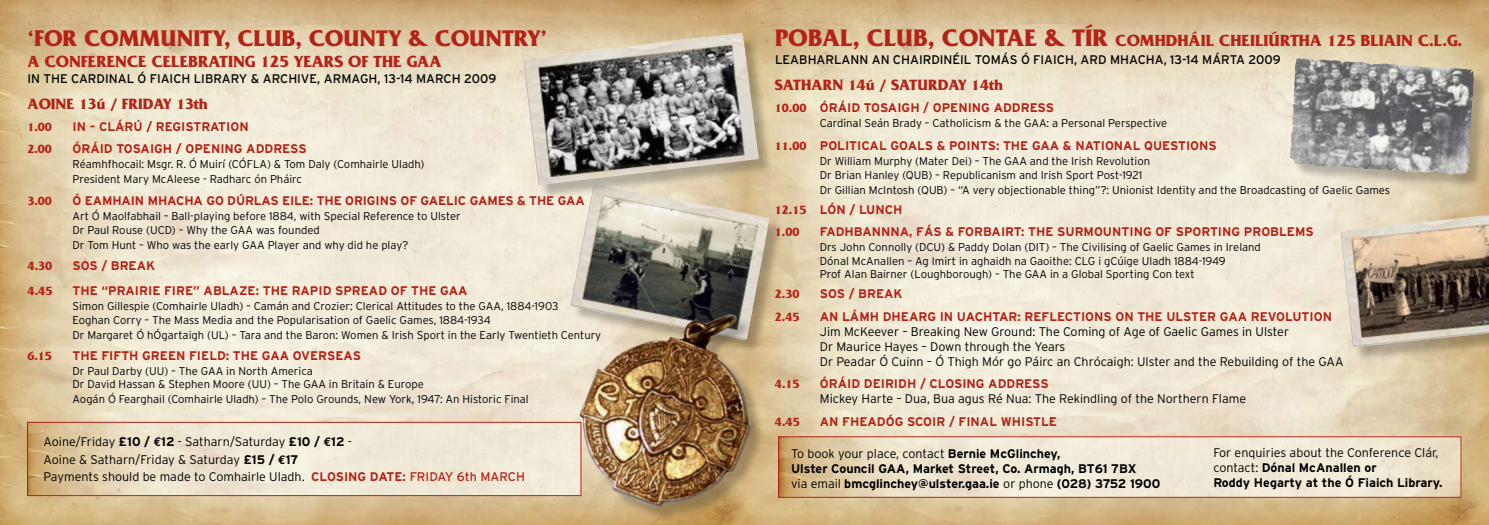
<style>
.page{position:relative;width:1489px;height:525px;background:#fff}
.page>*{position:absolute;margin:0;border:0;box-sizing:border-box;transform-origin:0 0}
.t1{font:700 23.75px "Friz Quadrata";color:#b32317}
.t2{font:700 16.88px "Friz Quadrata";color:#b32317}
.t3{font:700 15.62px "Friz Quadrata";color:#b32317}
.t4{font:700 12.5px "Interstate";color:#b32317}
.t5{font:300 12.5px/15px "Interstate";color:#000}
.t6{font:700 12.5px/15px "Interstate";color:#000}
.t7{font:12.5px "Interstate";color:#000}
.t8{font:700 12.5px "Friz Quadrata";color:#b32317}
.t9{font:12.5px "Interstate";color:#b32317}
.t10{font:300 11.25px/13.5px "Interstate";color:#000}
.s1{font-weight:700}
.s2{font-family:"Euro Mono";font-weight:700}
.s3{font-weight:700;color:#b32317}
.s4{font-size:25px}
.s5{font-family:"Interstate"}
.s6{font-family:"Friz Quadrata"}
.s7{font-family:"Friz Quadrata";font-weight:700;color:#b32317}
.s8{font-weight:300}
</style>
<div class="page">
<img style="left:0;top:0;width:1488px;height:524px">
<img style="left:866px;top:438px;width:593px;height:57px">
<div style="left:778px;top:436px;width:683px;height:61px;border:1px solid #b32317"></div>
<img style="left:29px;top:423px;width:550px;height:71px">
<div style="left:27px;top:421px;width:554px;height:75px;border:1px solid #b32317"></div>
<div style="left:572px;top:186px;width:231px;height:184px;background:#000;opacity:.25"></div>
<img style="left:569px;top:209px;width:201px;height:131px">
<div style="left:1342px;top:215px;width:146px;height:167px;background:#000;opacity:.25"></div>
<img style="left:1340px;top:216px;width:148px;height:131px">
<div style="left:525px;top:35px;width:263px;height:174px;background:#000;opacity:.25"></div>
<img style="left:523px;top:34px;width:235px;height:151px">
<div style="left:1291px;top:60px;width:197px;height:156px;background:#000;opacity:.25"></div>
<img style="left:1289px;top:58px;width:109px;height:113px">
<div style="left:581px;top:316px;width:285px;height:208px;background:#000;opacity:.25"></div>
<img style="left:579px;top:314px;width:172px;height:193px">
<h1 class="t1" style="left:27px;top:26px;width:521px">‘FOR COMMUNITY, CLUB, COUNTY &amp; COUNTRY’</h1>
<h2 class="t2" style="left:27px;top:52px;width:415px">A CONFERENCE CELEBRATING 125 YEARS OF THE GAA</h2>
<p class="t7" style="left:27px;top:71px;width:470px">IN THE CARDI NAL Ó FIAICH LI BRARY &amp; ARCHIVE, ARMAGH, 13-14 MARCH 2009</p>
<h3 class="t3" style="left:27px;top:95px;width:182px">AOINE 13ú / FRIDAY 13th</h3>
<p class="t8" style="left:27px;top:120px;width:26px">1.00</p>
<p class="t4" style="left:72px;top:120px;width:178px">in – Clárú / Registration</p>
<p class="t8" style="left:27px;top:141px;width:26px">2.00</p>
<p class="t4" style="left:72px;top:141px;width:17px">ÓRÁI</p>
<p class="t4" style="left:104px;top:141px;width:21px">D TOSAIG</p>
<p class="t4" style="left:163px;top:141px;width:49px">H / OPENING</p>
<p class="t4" style="left:246px;top:141px;width:36px">ADDRESS</p>
<p class="t10" style="left:72px;top:156px;width:353px;line-height:15px">Réamhfhocail: Msgr. R. Ó M uirí (CÓFLA) &amp; Tom Daly (Comhairle Uladh)<br>President Mary McAleese - Radharc ón Pháirc</p>
<p class="t8" style="left:27px;top:194px;width:26px">3.00</p>
<p class="t4" style="left:72px;top:194px;width:58px">Ó EAMHAIN</p>
<p class="t4" style="left:148px;top:194px;width:98px">MHACHA GO DÚRLAS</p>
<p class="t4" style="left:282px;top:194px;width:8px">EILE</p>
<p class="t4" style="left:310px;top:194px;width:44px">: THE ORIGINS</p>
<p class="t4" style="left:400px;top:194px;width:29px">OF GAELI</p>
<p class="t4" style="left:458px;top:194px;width:110px">C GAMES &amp; THE GAA</p>
<p class="t10" style="left:72px;top:209px;width:390px">Art Ó Maolfabhail – Ball-playing before 1884, with Special Reference to Ulster<br>Dr Paul Rouse (UCD) – Why the GAA was founded</p>
<p class="t10" style="left:72px;top:238px;width:337px">Dr Tom H unt – Who was the early GAA Player and why did he play?</p>
<p class="t8" style="left:27px;top:259px;width:26px">4.30</p>
<p class="t4" style="left:72px;top:258px;width:84px">Sos / Break</p>
<p class="t8" style="left:27px;top:284px;width:26px">4.45</p>
<p class="t4" style="left:72px;top:283px;width:53px">THE “PRAIRIE</p>
<p class="t4" style="left:164px;top:283px;width:197px">FIRE” ABLAZE: THE RAPID SPREA</p>
<p class="t4" style="left:378px;top:283px;width:72px">D OF THE GAA</p>
<p class="t10" style="left:72px;top:299px;width:487px">Simon Gillespie (Comhairle Uladh) – Camán and Crozier: Clerical Attitudes to the GAA, 1884-1903<br>Eoghan Corry – The Mass Media and the Popularisation of Gaelic Games, 1884-1934</p>
<p class="t10" style="left:72px;top:327px;width:530px">Dr Margaret Ó hÓgartaigh (UL) – Tara and the Baron: Women &amp; Irish Sport in the Early Twentieth Century</p>
<p class="t8" style="left:27px;top:348px;width:26px">6.15</p>
<p class="t4" style="left:72px;top:348px;width:80px">THE FI FTH GREEN</p>
<p class="t4" style="left:189px;top:348px;width:83px">FIELD: THE GAA</p>
<p class="t4" style="left:293px;top:348px;width:27px">OVERSEAS</p>
<p class="t10" style="left:72px;top:364px;width:353px">Dr Paul Darby (UU) – The GAA in North America<br>Dr David Hassan &amp; Stephen Moore (UU) – The GAA in Britain &amp; Europe</p>
<p class="t10" style="left:72px;top:392px;width:458px">Aogán Ó Fearghail (Comhairle Uladh) – The Polo Grounds, New York, 1947: An H istoric Final</p>
<p class="t5" style="left:44px;top:433px;width:310px;line-height:17.5px">Aoine/Friday <span class="s1">£10 /</span> <span class="s2">€</span><span class="s1">12</span> - Satharn/Saturday <span class="s1">£10 /</span> <span class="s2">€</span><span class="s1">12</span> -<br>Aoine &amp; Satharn/Friday &amp; Saturday <span class="s1">£15 /</span> <span class="s2">€</span><span class="s1">17<br></span>Payments should be made to Comhairle Uladh. <span class="s3">CLOSING</span></p>
<p class="t4" style="left:370px;top:470px;width:18px">DATE</p>
<p class="t9" style="left:402px;top:470px;width:36px"><span class="s1">:</span> FRIDAY</p>
<p class="t9" style="left:457px;top:470px;width:34px">6TH MAR</p>
<p class="t9" style="left:508px;top:470px;width:16px">CH</p>
<h2 class="t2" style="left:775px;top:31px;width:688px"><span class="s4">POBAL, CLUB, CONTAE &amp; TÍR</span> COMHDHÁIL CHEILIÚRTHA 125 BLIAIN C.L.G.</h2>
<p class="t7" style="left:775px;top:52px;width:507px">LEABHARLANN AN CHAI RDI NÉI L TOMÁS Ó FIAICH, ARD M HACHA, 13-14 MÁRTA 2009</p>
<h3 class="t3" style="left:774px;top:76px;width:230px">SATHARN 14ú / SATURDAY 14th</h3>
<p class="t8" style="left:774px;top:101px;width:62px">10.00 <span class="s5">ÓRÁI</span></p>
<p class="t4" style="left:851px;top:101px;width:21px">D TOSAIG</p>
<p class="t4" style="left:910px;top:101px;width:49px">H / OPENING</p>
<p class="t4" style="left:993px;top:101px;width:36px">ADDRESS</p>
<p class="t10" style="left:774px;top:117px;width:27px">C</p>
<p class="t10" style="left:826px;top:117px;width:342px">ardinal Seán Brady – Catholicism &amp; the GAA: a Personal Perspective</p>
<p class="t4" style="left:774px;top:138px;width:69px"><span class="s6">11.00</span> POLITI</p>
<p class="t4" style="left:861px;top:138px;width:39px">CAL GOALS</p>
<p class="t4" style="left:936px;top:138px;width:30px">&amp; POINTS</p>
<p class="t4" style="left:995px;top:138px;width:46px">: THE GAA</p>
<p class="t4" style="left:1062px;top:138px;width:22px">&amp; NATIONAL</p>
<p class="t4" style="left:1143px;top:138px;width:27px">QUESTIONS</p>
<p class="t10" style="left:819px;top:154px;width:332px">Dr William M urphy (Mater Dei) – The GAA and the Irish Revolution<br>Dr Brian Hanley (QUB) – Republicanism and Irish Sport Post-1921</p>
<p class="t10" style="left:819px;top:183px;width:571px">Dr Gillian McIntosh (QUB) – “A very objectionable thing”?: Unionist Identity and the Broadcasting of Gaelic Games</p>
<p class="t4" style="left:774px;top:202px;width:119px"><span class="s6">12.15</span> Lón / Lunch</p>
<p class="t8" style="left:774px;top:225px;width:26px">1.00</p>
<p class="t4" style="left:819px;top:224px;width:53px">FADHBANNNA</p>
<p class="t4" style="left:909px;top:224px;width:91px">, FÁS &amp; FOR BAIRT</p>
<p class="t4" style="left:1021px;top:224px;width:100px">: THE SURMOUNTING</p>
<p class="t4" style="left:1155px;top:224px;width:46px">OF SPORTING</p>
<p class="t4" style="left:1243px;top:224px;width:70px">PROBLEMS</p>
<p class="t10" style="left:819px;top:240px;width:442px">Drs John Connolly (DCU) &amp; Paddy Dolan (DIT) – The Civilising of Gaelic Games in Ireland<br>Dónal McAnallen – Ag Imirt in aghaidh na Gaoithe: CLG i gCúige Uladh 1884-1949<br>Prof Alan Bairner (Loughborough) – The GAA in a Global Sporting Con text</p>
<p class="t8" style="left:774px;top:287px;width:26px">2.30</p>
<p class="t4" style="left:819px;top:286px;width:84px">Sos / Break</p>
<p class="t8" style="left:774px;top:309px;width:41px">2.45 <span class="s5">AN</span></p>
<p class="t4" style="left:842px;top:309px;width:69px">LÁMH DHEARG</p>
<p class="t4" style="left:939px;top:309px;width:62px">IN UACHTAR</p>
<p class="t4" style="left:1017px;top:309px;width:65px">: RE FLECTIONS</p>
<p class="t4" style="left:1115px;top:309px;width:69px">ON THE ULSTER</p>
<p class="t4" style="left:1219px;top:309px;width:10px">GAA</p>
<p class="t4" style="left:1250px;top:309px;width:59px">REVOLUTION</p>
<p class="t5" style="left:819px;top:323px;width:525px">Jim McKeever – Breaking New Ground: The Coming of Age of Gaelic Games in Ulster<br>Dr Maurice Hayes – Down through the Years<br>Dr Peadar Ó Cuinn – Ó Thigh Mór go Páirc an Chrócaigh: Ulster and the Rebuilding of the GAA</p>
<p class="t8" style="left:774px;top:377px;width:26px">4.15</p>
<p class="t4" style="left:819px;top:376px;width:17px">ÓRÁI</p>
<p class="t4" style="left:851px;top:376px;width:29px">D DEIRI</p>
<p class="t4" style="left:898px;top:376px;width:49px">DH / CLOSING</p>
<p class="t4" style="left:988px;top:376px;width:36px">ADDRESS</p>
<p class="t5" style="left:774px;top:391px;width:28px">M</p>
<p class="t5" style="left:774px;top:387px;width:473px;line-height:22.5px;text-indent:55px">ickey Harte – Dua, Bua agus Ré Nua: The Rekindling of the Northern Flame<br><span class="s7">4.45</span> <span class="s3">AN FHEADÓG SCOIR</span></p>
<p class="t4" style="left:949px;top:414px;width:26px">/ FINAL</p>
<p class="t4" style="left:1000px;top:414px;width:29px">WHISTLE</p>
<p class="t6" style="left:791px;top:445px;width:271px"><span class="s8">To book your place, contact</span> Bernie McGlinchey,<br>Ulster Council GAA</p>
<p class="t6" style="left:791px;top:460px;width:371px;text-indent:115px">, Market Street, Co. Armagh, BT61 7BX<br><span class="s8">via email</span> bmcglinchey@ulster.gaa.ie <span class="s8">or phone</span> (028) 3752 1900</p>
<p class="t6" style="left:1213px;top:445px;width:231px"><span class="s8">For enquiries about the Conference Clár, contact:</span> Dónal McAnallen or<br>Roddy Hegarty at the Ó Fiaich Library.</p>
</div>
